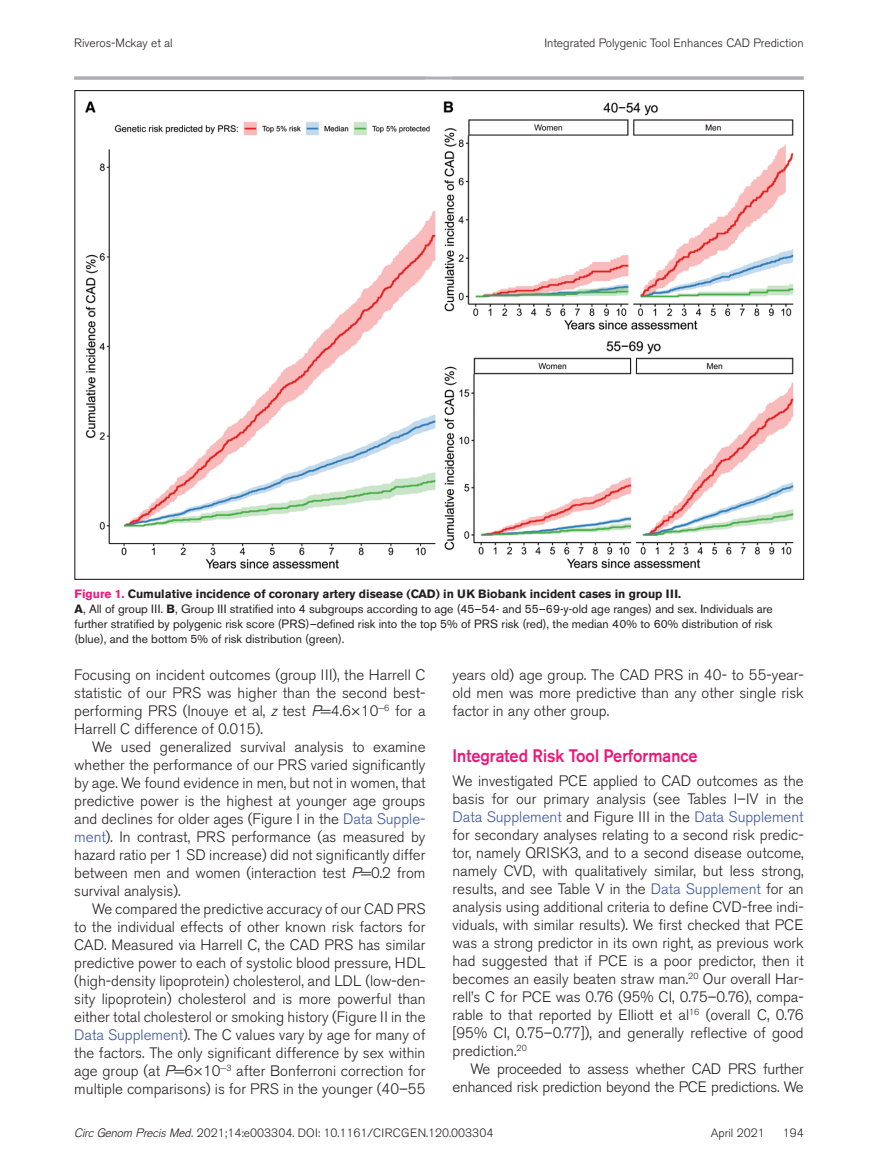
<style>
.page{position:relative;width:878px;height:1175px;background:#fff}
.page>*{position:absolute;margin:0;border:0;box-sizing:border-box;transform-origin:0 0}
.t1{font:500 18px "Akzidenz Grotesk BE";color:#ee177a;scale:.9 1}
.t2{font:300 15px/18px "Akzidenz Grotesk BE";color:#231f20;text-align:justify}
.t3{font:12px/15px "Akzidenz Grotesk BE";color:#231f20}
.t4{font:300 12px "Akzidenz Grotesk BE";color:#231f20}
.s1{font-weight:700;color:#ee177a}
.s2{font-weight:700}
.s3{font-family:"Akzidenz Grotesk";font-style:italic}
.s4{color:#3a53a3}
</style>
<div class="page">
<hr style="left:74px;top:76px;width:729px;height:4px;background:#b9babe">
<svg style="left:74px;top:90px;width:730px;height:490px"></svg>
<p class="t4" style="left:74px;top:36px;width:100px">Riveros-Mckay et al</p>
<p class="t4" style="left:544px;top:36px;width:261px">Integrated Polygenic Tool Enhances CAD Prediction</p>
<p class="t3" style="left:74px;top:586px;width:699px"><span class="s1">Figure 1.</span> <span class="s2">Cumulative incidence of coronary artery disease (CAD) in UK Biobank incident cases in group III.<br>A</span>, All of group III. <span class="s2">B</span>, Group III stratified into 4 subgroups according to age (45–54- and 55–69-y-old age ranges) and sex. Individuals are further stratified by polygenic risk score (PRS)–defined risk into the top 5% of PRS risk (red), the median 40% to 60% distribution of risk (blue), and the bottom 5% of risk distribution (green).</p>
<p class="t2" style="left:74px;top:665px;width:353px">Focusing on incident outcomes (group III), the Harrell C statistic of our PRS was higher than the second best&shy;performing PRS (Inouye et al, <span class="s3">z</span> test <span class="s3">P</span>=4.6×10<sup>−6</sup> for a Harrell C difference of 0.015).</p>
<p class="t2" style="left:74px;top:737px;width:353px;text-indent:18px">We used generalized survival analysis to examine whether the performance of our PRS varied significantly by age. We found evidence in men, but not in women, that predictive power is the highest at younger age groups and declines for older ages (Figure I in the <span class="s4">Data Supple&shy;ment</span>). In contrast, PRS performance (as measured by hazard ratio per 1 SD increase) did not significantly differ between men and women (interaction test <span class="s3">P</span>=0.2 from survival analysis).</p>
<p class="t2" style="left:74px;top:899px;width:353px;text-indent:18px">We compared the predictive accuracy of our CAD PRS to the individual effects of other known risk factors for CAD. Measured via Harrell C, the CAD PRS has similar predictive power to each of systolic blood pressure, HDL (high-density lipoprotein) cholesterol, and LDL (low-den&shy;sity lipoprotein) cholesterol and is more powerful than either total cholesterol or smoking history (Figure II in the <span class="s4">Data Supplement</span>). The C values vary by age for many of the factors. The only significant difference by sex within age group (at <span class="s3">P</span>=6×10<sup>−3</sup> after Bonferroni correction for multiple comparisons) is for PRS in the younger (40–55</p>
<p class="t2" style="left:452px;top:665px;width:353px">years old) age group. The CAD PRS in 40- to 55-year&shy;old men was more predictive than any other single risk factor in any other group.</p>
<p class="t1" style="left:452px;top:744px;width:274px">Integrated Risk Tool Performance</p>
<p class="t2" style="left:452px;top:772px;width:353px">We investigated PCE applied to CAD outcomes as the basis for our primary analysis (see Tables I–IV in the <span class="s4">Data Supplement</span> and Figure III in the <span class="s4">Data Supplement </span>for secondary analyses relating to a second risk predic&shy;tor, namely QRISK3, and to a second disease outcome, namely CVD, with qualitatively similar, but less strong, results, and see Table V in the <span class="s4">Data Supplement</span> for an analysis using additional criteria to define CVD-free indi&shy;viduals, with similar results). We first checked that PCE was a strong predictor in its own right, as previous work had suggested that if PCE is a poor predictor, then it becomes an easily beaten straw man.<sup>20</sup> Our overall Har&shy;rell’s C for PCE was 0.76 (95% CI, 0.75–0.76), compa&shy;rable to that reported by Elliott et al<sup>16</sup> (overall C, 0.76 [95% CI, 0.75–0.77]), and generally reflective of good prediction.<sup>20</sup></p>
<p class="t2" style="left:452px;top:1060px;width:352px;text-align:right">We proceeded to assess whether CAD PRS further enhanced risk prediction beyond the PCE predictions. We</p>
<p class="t4" style="left:74px;top:1126px;width:421px"><span class="s3">Circ Genom Precis Med.</span> 2021;14:e003304. DOI: 10.1161/CIRCGEN.120.003304</p>
<p class="t4" style="left:710px;top:1126px;width:55px">April 2021</p>
<p class="t4" style="left:782px;top:1126px;width:22px">194</p>
</div>
